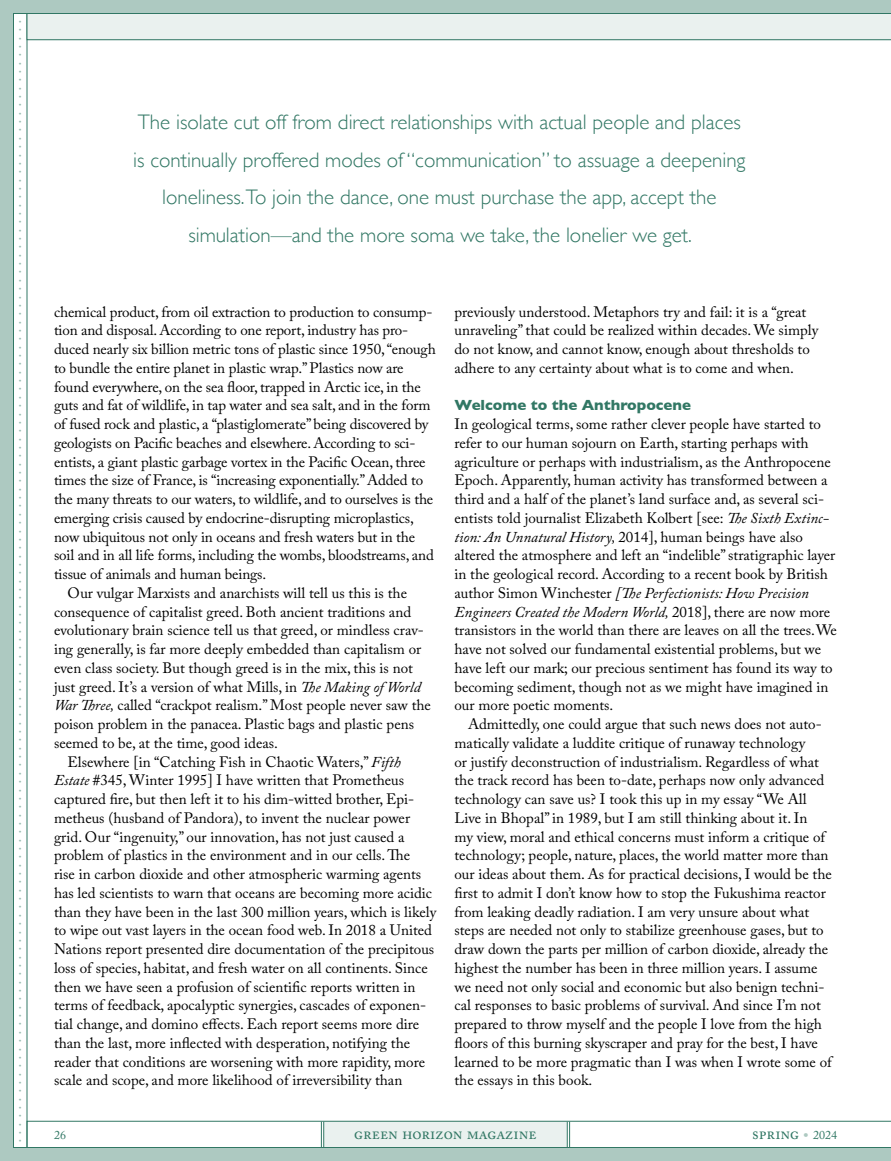
<style>
.page{position:relative;width:891px;height:1161px;background:#adc9c1}
.page>*{position:absolute;margin:0;border:0;box-sizing:border-box;transform-origin:0 0}
.t1{font:300 21px/37.5px "Gill Sans";color:#317764;text-align:center}
.t2{font:16.5px "Adobe Caslon Pro";color:#317764}
.t3{font:15px/18.8px "Adobe Caslon Pro";color:#000}
.t4{font:15px "Gill Sans";color:#98bbb1}
.t5{font:700 15px "Gill Sans";color:#317764}
.t6{font:12px "Adobe Caslon Pro";color:#317764}
.s1{font-style:italic}
.s2{color:#adc9c1}
.s3{font-size:12px}
</style>
<div class="page">
<div style="left:27px;top:40px;width:864px;height:1108px;background:#fff"></div>
<div style="left:14px;top:14px;width:13px;height:1134px;background:#fff"></div>
<div style="left:13px;top:13px;width:14px;height:1135px;border:1px solid #317764"></div>
<svg style="left:27px;top:13px;width:864px;height:27px;background:#dde8e5"></svg>
<svg style="left:27px;top:1121px;width:864px;height:27px"></svg>
<p class="t4" style="left:33px;top:20px;width:1124px;rotate:90deg">. . . . . . . . . . . . . . . . . . . . . . . . . . . . . . . . . . . . . . . . . . . . . . . . . . . . . . . . . . . . . . . . . . . . . . . . . . . . . . . . . . . . . . . . . . . . . . . . . . . . . . . . . . . . . . . . . . . . . . . . . . . . . . . . . . . . . . .</p>
<p class="t1" style="left:133px;top:102px;width:614px">The isolate cut off from direct relationships with actual people and places is continually proffered modes of “communication” to assuage a deepening loneliness.To join the dance, one must purchase the app, accept the simulation—and the more soma we take, the lonelier we get.</p>
<p class="t3" style="left:54px;top:302px;width:380px">chemical product, from oil extraction to production to consump-</p>
<p class="t3" style="left:54px;top:321px;width:356px">tion and disposal. According to one report, industry has pro-</p>
<p class="t3" style="left:54px;top:339px;width:383px">duced nearly six billion metric tons of plastic since 1950, “enough</p>
<p class="t3" style="left:54px;top:358px;width:351px">to bundle the entire planet in plastic wrap.” Plastics now are</p>
<p class="t3" style="left:54px;top:377px;width:368px">found everywhere, on the sea floor, trapped in Arctic ice, in the</p>
<p class="t3" style="left:54px;top:396px;width:378px">guts and fat of wildlife, in tap water and sea salt, and in the form</p>
<p class="t3" style="left:54px;top:414px;width:376px">of fused rock and plastic, a “plastiglomerate” being discovered by</p>
<p class="t3" style="left:54px;top:433px;width:363px">geologists on Pacific beaches and elsewhere. According to sci-</p>
<p class="t3" style="left:54px;top:452px;width:373px">entists, a giant plastic garbage vortex in the Pacific Ocean, three</p>
<p class="t3" style="left:54px;top:471px;width:371px">times the size of France, is “increasing exponentially.” Added to</p>
<p class="t3" style="left:54px;top:489px;width:381px">the many threats to our waters, to wildlife, and to ourselves is the</p>
<p class="t3" style="left:54px;top:508px;width:361px">emerging crisis caused by endocrine-disrupting microplastics,</p>
<p class="t3" style="left:54px;top:527px;width:363px">now ubiquitous not only in oceans and fresh waters but in the</p>
<p class="t3" style="left:54px;top:546px;width:381px">soil and in all life forms, including the wombs, bloodstreams, and</p>
<p class="t3" style="left:54px;top:564px;width:214px">tissue of animals and human beings.</p>
<p class="t3" style="left:68px;top:583px;width:341px">Our vulgar Marxists and anarchists will tell us this is the</p>
<p class="t3" style="left:54px;top:602px;width:359px">consequence of capitalist greed. Both ancient traditions and</p>
<p class="t3" style="left:54px;top:621px;width:371px">evolutionary brain science tell us that greed, or mindless crav-</p>
<p class="t3" style="left:54px;top:639px;width:369px">ing generally, is far more deeply embedded than capitalism or</p>
<p class="t3" style="left:54px;top:658px;width:361px">even class society. But though greed is in the mix, this is not</p>
<p class="t3" style="left:54px;top:677px;width:368px">just greed. It’s a version of what Mills, in <span class="s1">The Making of World</span></p>
<p class="t3" style="left:54px;top:696px;width:379px"><span class="s1">War Three,</span> called “crackpot realism.” Most people never saw the</p>
<p class="t3" style="left:54px;top:714px;width:362px">poison problem in the panacea. Plastic bags and plastic pens</p>
<p class="t3" style="left:54px;top:733px;width:226px">seemed to be, at the time, good ideas.</p>
<p class="t3" style="left:68px;top:752px;width:335px">Elsewhere [in “Catching Fish in Chaotic Waters,” <span class="s1">Fifth</span></p>
<p class="t3" style="left:54px;top:771px;width:352px"><span class="s1">Estate</span> #345, Winter 1995] I have written that Prometheus</p>
<p class="t3" style="left:54px;top:789px;width:362px">captured fire, but then left it to his dim-witted brother, Epi-</p>
<p class="t3" style="left:54px;top:808px;width:358px">metheus (husband of Pandora), to invent the nuclear power</p>
<p class="t3" style="left:54px;top:827px;width:352px">grid. Our “ingenuity,” our innovation, has not just caused a</p>
<p class="t3" style="left:54px;top:846px;width:358px">problem of plastics in the environment and in our cells. The</p>
<p class="t3" style="left:54px;top:864px;width:369px">rise in carbon dioxide and other atmospheric warming agents</p>
<p class="t3" style="left:54px;top:883px;width:380px">has led scientists to warn that oceans are becoming more acidic</p>
<p class="t3" style="left:54px;top:902px;width:384px">than they have been in the last 300 million years, which is likely</p>
<p class="t3" style="left:54px;top:921px;width:380px">to wipe out vast layers in the ocean food web. In 2018 a United</p>
<p class="t3" style="left:54px;top:939px;width:382px">Nations report presented dire documentation of the precipitous</p>
<p class="t3" style="left:54px;top:958px;width:375px">loss of species, habitat, and fresh water on all continents. Since</p>
<p class="t3" style="left:54px;top:977px;width:363px">then we have seen a profusion of scientific reports written in</p>
<p class="t3" style="left:54px;top:996px;width:374px">terms of feedback, apocalyptic synergies, cascades of exponen-</p>
<p class="t3" style="left:54px;top:1014px;width:367px">tial change, and domino effects. Each report seems more dire</p>
<p class="t3" style="left:54px;top:1033px;width:358px">than the last, more inflected with desperation, notifying the</p>
<p class="t3" style="left:54px;top:1052px;width:373px">reader that conditions are worsening with more rapidity, more</p>
<p class="t3" style="left:54px;top:1071px;width:350px">scale and scope, and more likelihood of irreversibility than</p>
<p class="t3" style="left:455px;top:302px;width:365px">previously understood. Metaphors try and fail: it is a “great unraveling” that could be realized within decades. We simply do not know, and cannot know, enough about thresholds to adhere to any certainty about what is to come and when.</p>
<p class="t5" style="left:455px;top:393px;width:238px">Welcome to the Anthropocene</p>
<p class="t3" style="left:455px;top:414px;width:384px">In geological terms, some rather clever people have started to refer to our human sojourn on Earth, starting perhaps with agriculture or perhaps with industrialism, as the Anthropocene Epoch. Apparently, human activity has transformed between a third and a half of the planet’s land surface and, as several sci&shy;entists told journalist Elizabeth Kolbert [see: <span class="s1">The Sixth Extinc&shy;tion: An Unnatural History,</span> 2014], human beings have also altered the atmosphere and left an “indelible” stratigraphic layer in the geological record. According to a recent book by British author Simon Winchester <span class="s1">[The Perfectionists: How Precision Engineers Created the Modern World,</span> 2018], there are now more transistors in the world than there are leaves on all the trees.We have not solved our fundamental existential problems, but we have left our mark; our precious sentiment has found its way to becoming sediment, though not as we might have imagined in our more poetic moments.</p>
<p class="t3" style="left:455px;top:714px;width:379px;text-indent:14px">Admittedly, one could argue that such news does not auto&shy;matically validate a luddite critique of runaway technology<br>or justify deconstruction of industrialism. Regardless of what the track record has been to-date, perhaps now only advanced technology can save us? I took this up in my essay “We All Live in Bhopal” in 1989, but I am still thinking about it. In<br>my view, moral and ethical concerns must inform a critique of technology; people, nature, places, the world matter more than our ideas about them. As for practical decisions, I would be the first to admit I don’t know how to stop the Fukushima reactor from leaking deadly radiation. I am very unsure about what steps are needed not only to stabilize greenhouse gases, but to draw down the parts per million of carbon dioxide, already the highest the number has been in three million years. I assume we need not only social and economic but also benign techni&shy;cal responses to basic problems of survival. And since I’m not prepared to throw myself and the people I love from the high floors of this burning skyscraper and pray for the best, I have learned to be more pragmatic than I was when I wrote some of the essays in this book.</p>
<p class="t6" style="left:54px;top:1128px;width:13px">26</p>
<p class="t2" style="left:354px;top:1124px;width:184px">green horizon magazine</p>
<p class="t2" style="left:752px;top:1124px;width:86px">spring <span class="s2">•</span> <span class="s3">2024</span></p>
</div>
